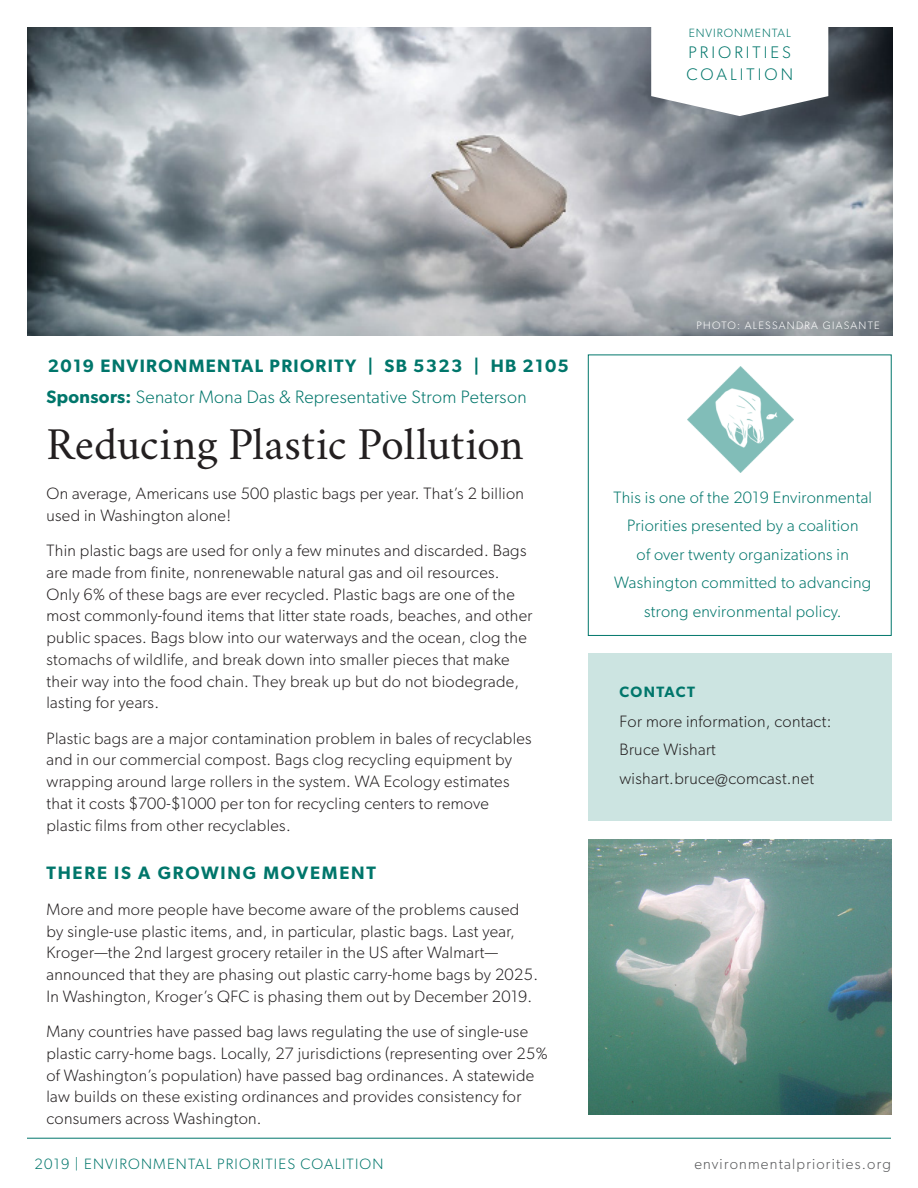
<style>
.page{position:relative;width:918px;height:1188px;background:#fff}
.page>*{position:absolute;margin:0;border:0;box-sizing:border-box;transform-origin:0 0}
._1_-_Paragraph{font:45px "Crimson";color:#231f20}
._1_-_Paragraph-2{font:300 18px "Gibson";letter-spacing:.02em;color:#00766b}
._7_-_Green_subheader{font:600 18px "Gibson";letter-spacing:.075em;color:#00766b}
._7_-_Green_subheader-2{font:600 18px "Gibson";letter-spacing:.1em;color:#00766b}
.t1{font:300 16.8px/21.6px "Gibson";letter-spacing:.18em;color:#00766b}
._1_-_Paragraph-3{font:300 16.5px/21.8px "Gibson";letter-spacing:.02em;color:#231f20}
._1_-_Paragraph-4{font:300 16.5px "Gibson";letter-spacing:.02em;color:#00766b}
.t2{font:300 15px "Gibson";letter-spacing:.08em;color:#00766b}
.t3{font:300 15px "Gibson";letter-spacing:.08em;color:#57585a}
._5_-_Semi-bold{font:600 15px "Gibson";letter-spacing:.09em;color:#00766b}
.t4{font:300 12px "Gibson";letter-spacing:.08em;color:#00766b}
._5_-_Semi-bold-2{font:300 10.8px "Gibson";letter-spacing:.12em;color:#fff}
.s1{font-weight:600}
</style>
<div class="page">
<div style="left:588px;top:654px;width:303px;height:167px;background:#cce4e1"></div>
<hr style="left:27px;top:1138px;width:864px;height:1px;background:#00766b">
<img style="left:688px;top:366px;width:106px;height:106px">
<div style="left:588px;top:355px;width:303px;height:281px;border:1px solid #00766b"></div>
<img style="left:27px;top:27px;width:866px;height:309px">
<svg style="left:640px;top:27px;width:188px;height:89px"></svg>
<img style="left:589px;top:839px;width:302px;height:276px">
<p class="t4" style="left:678px;top:25px;width:104px">ENVIRONMENTAL</p>
<p class="t1" style="left:676px;top:41px;width:108px">PRIORITIES<br>COALITION</p>
<p class="t4" style="left:689px;top:25px;width:104px">ENVIRONMENTAL</p>
<p class="t1" style="left:687px;top:41px;width:108px">PRIORITIES<br>COALITION</p>
<p class="_7_-_Green_subheader" style="left:48px;top:355px;width:523px">2019 ENVIRONMENTAL PRIORITY | SB 5323 | HB 2105</p>
<p class="_1_-_Paragraph-2" style="left:46px;top:386px;width:482px"><span class="s1">Sponsors:</span> Senator Mona Das &amp; Representative Strom Peterson</p>
<p class="_1_-_Paragraph" style="left:46px;top:413px;width:479px">Reducing Plastic Pollution</p>
<p class="_1_-_Paragraph-3" style="left:46px;top:482px;width:479px">On average, Americans use 500 plastic bags per year. That’s 2 billion used in Washington alone!</p>
<p class="_1_-_Paragraph-3" style="left:46px;top:539px;width:488px">Thin plastic bags are used for only a few minutes and discarded. Bags are made from finite, nonrenewable natural gas and oil resources.<br>Only 6% of these bags are ever recycled. Plastic bags are one of the most commonly-found items that litter state roads, beaches, and other public spaces. Bags blow into our waterways and the ocean, clog the stomachs of wildlife, and break down into smaller pieces that make their way into the food chain. They break up but do not biodegrade, lasting for years.</p>
<p class="_1_-_Paragraph-3" style="left:46px;top:727px;width:487px">Plastic bags are a major contamination problem in bales of recyclables and in our commercial compost. Bags clog recycling equipment by wrapping around large rollers in the system. WA Ecology estimates that it costs $700-$1000 per ton for recycling centers to remove plastic films from other recyclables.</p>
<p class="_7_-_Green_subheader-2" style="left:46px;top:862px;width:331px">THERE IS A GROWING MOVEMENT</p>
<p class="_1_-_Paragraph-3" style="left:46px;top:898px;width:493px">More and more people have become aware of the problems caused by single-use plastic items, and, in particular, plastic bags. Last year, Kroger—the 2nd largest grocery retailer in the US after Walmart— announced that they are phasing out plastic carry-home bags by 2025.<br>In Washington, Kroger’s QFC is phasing them out by December 2019.</p>
<p class="_1_-_Paragraph-3" style="left:46px;top:1020px;width:503px">Many countries have passed bag laws regulating the use of single-use plastic carry-home bags. Locally, 27 jurisdictions (representing over 25% of Washington’s population) have passed bag ordinances. A statewide law builds on these existing ordinances and provides consistency for consumers across Washington.</p>
<p class="_5_-_Semi-bold-2" style="left:697px;top:319px;width:185px">PHOTO: ALESSANDRA GIASANTE</p>
<p class="_1_-_Paragraph-4" style="left:613px;top:487px;width:260px">This is one of the 2019 Environmental</p>
<p class="_1_-_Paragraph-4" style="left:627px;top:516px;width:233px">Priorities presented by a coalition</p>
<p class="_1_-_Paragraph-4" style="left:637px;top:544px;width:214px">of over twenty organizations in</p>
<p class="_1_-_Paragraph-4" style="left:614px;top:573px;width:258px">Washington committed to advancing</p>
<p class="_1_-_Paragraph-4" style="left:644px;top:601px;width:199px">strong environmental policy.</p>
<p class="_5_-_Semi-bold" style="left:619px;top:683px;width:77px">CONTACT</p>
<p class="_1_-_Paragraph-3" style="left:619px;top:710px;width:213px">For more information, contact:</p>
<p class="_1_-_Paragraph-3" style="left:619px;top:739px;width:98px">Bruce Wishart</p>
<p class="_1_-_Paragraph-3" style="left:619px;top:767px;width:196px">wishart.bruce@comcast.net</p>
<p class="t2" style="left:35px;top:1154px;width:351px">2019 | ENVIRONMENTAL PRIORITIES COALITION</p>
<p class="t3" style="left:694px;top:1154px;width:198px">environmentalpriorities.org</p>
</div>
